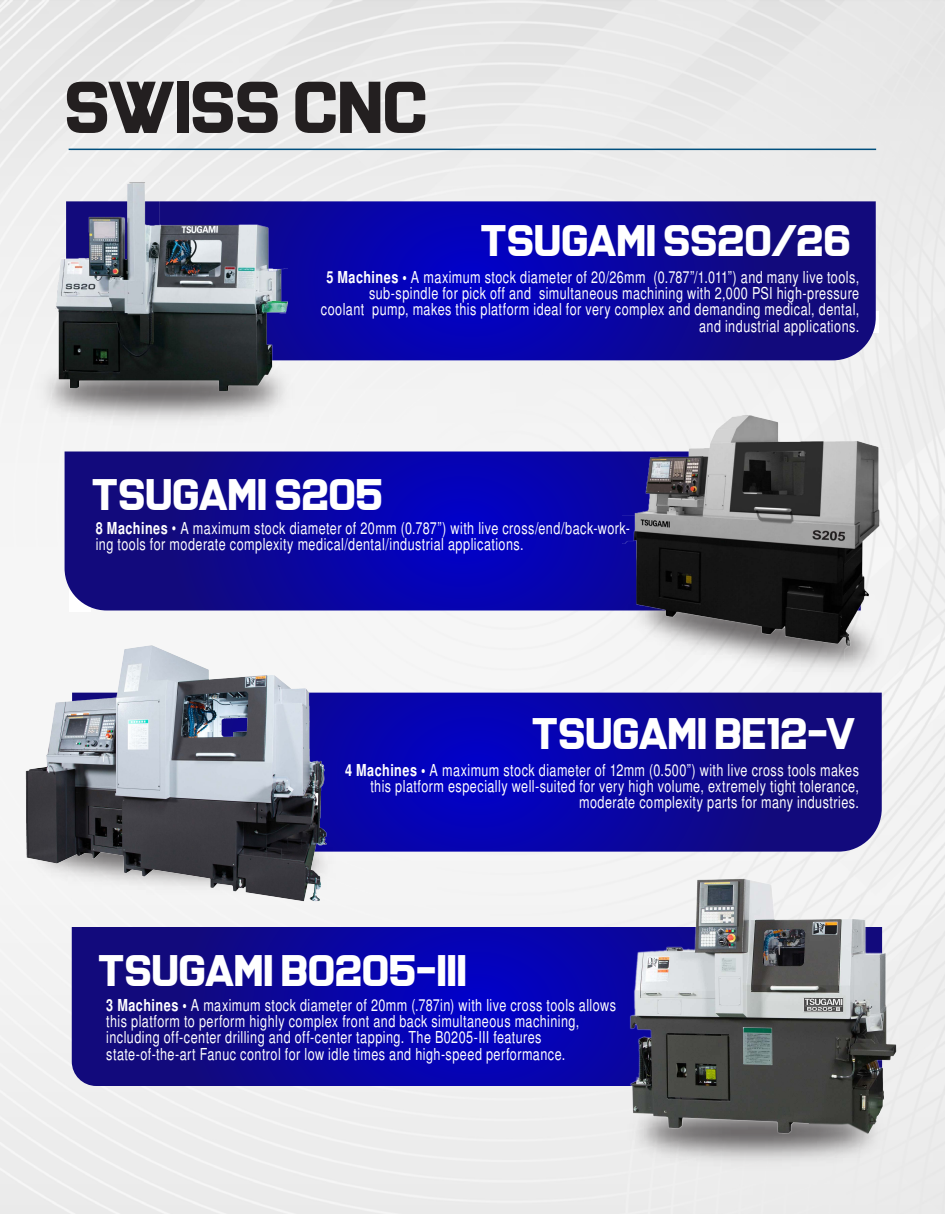
<style>
.page{position:relative;width:945px;height:1215px;background:#fff}
.page>*{position:absolute;margin:0;border:0;box-sizing:border-box;transform-origin:0 0}
.t1{font:75px "X Heighting";letter-spacing:.015em;color:#231f20}
.t2{font:45px "X Heighting";letter-spacing:.015em;color:#fff}
.t3{font:16.5px/16.2px "Free Sans";letter-spacing:.035em;color:#fff;text-align:right;scale:.77 1}
.s1{font-weight:700}
</style>
<div class="page">
<div style="left:0;top:2px;width:945px;height:1213px;background:#ededed"></div>
<hr style="left:69px;top:149px;width:807px;height:1px;background:#004f7d">
<div style="left:857px;top:311px;width:21px;height:22px;background:#fff"></div>
<div style="left:70px;top:591px;width:21px;height:21px;background:#fff"></div>
<svg style="left:339px;top:693px;width:543px;height:159px;background:#0c079f"></svg>
<svg style="left:72px;top:927px;width:539px;height:159px;background:#0a069d"></svg>
<svg style="left:288px;top:201px;width:588px;height:159px;background:#0b079e"></svg>
<svg style="left:65px;top:452px;width:557px;height:158px;background:#0b069f"></svg>
<img style="left:49px;top:322px;width:280px;height:137px">
<img style="left:49px;top:182px;width:239px;height:208px">
<img style="left:594px;top:552px;width:288px;height:156px">
<img style="left:622px;top:415px;width:260px;height:245px">
<div style="left:339px;top:787px;width:30px;height:65px;background:#0805a7"></div>
<img style="left:592px;top:1063px;width:225px;height:98px">
<img style="left:611px;top:879px;width:286px;height:279px">
<img style="left:26px;top:645px;width:313px;height:256px">
<h1 class="t1" style="left:67px;top:62px;width:364px">SWISS CNC</h1>
<h2 class="t2" style="left:482px;top:214px;width:371px">TSUGAMI SS20/26</h2>
<p class="t3" style="left:321px;top:270px;width:701px"><span class="s1">5 Machines •</span> A maximum stock diameter of 20/26mm (0.787”/1.011”) and many live tools, sub-spindle for pick off and simultaneous machining with 2,000 PSI high-pressure<br>coolant pump, makes this platform ideal for very complex and demanding medical, dental, and industrial applications.</p>
<h2 class="t2" style="left:93px;top:468px;width:292px">TSUGAMI S205</h2>
<p class="t3" style="left:96px;top:521px;width:695px;text-align:left"><span class="s1">8 Machines</span> • A maximum stock diameter of 20mm (0.787”) with live cross/end/back-work&shy;ing tools for moderate complexity medical/dental/industrial applications.</p>
<h2 class="t2" style="left:533px;top:707px;width:324px">TSUGAMI BE12-V</h2>
<p class="t3" style="left:345px;top:763px;width:669px"><span class="s1">4 Machines •</span> A maximum stock diameter of 12mm (0.500”) with live cross tools makes this platform especially well-suited for very high volume, extremely tight tolerance, moderate complexity parts for many industries.</p>
<h2 class="t2" style="left:99px;top:944px;width:370px">TSUGAMI B0205-III</h2>
<p class="t3" style="left:106px;top:998px;width:664px;text-align:left"><span class="s1">3 Machines •</span> A maximum stock diameter of 20mm (.787in) with live cross tools allows this platform to perform highly complex front and back simultaneous machining, including off-center drilling and off-center tapping. The B0205-III features state-of-the-art Fanuc control for low idle times and high-speed performance.</p>
</div>
